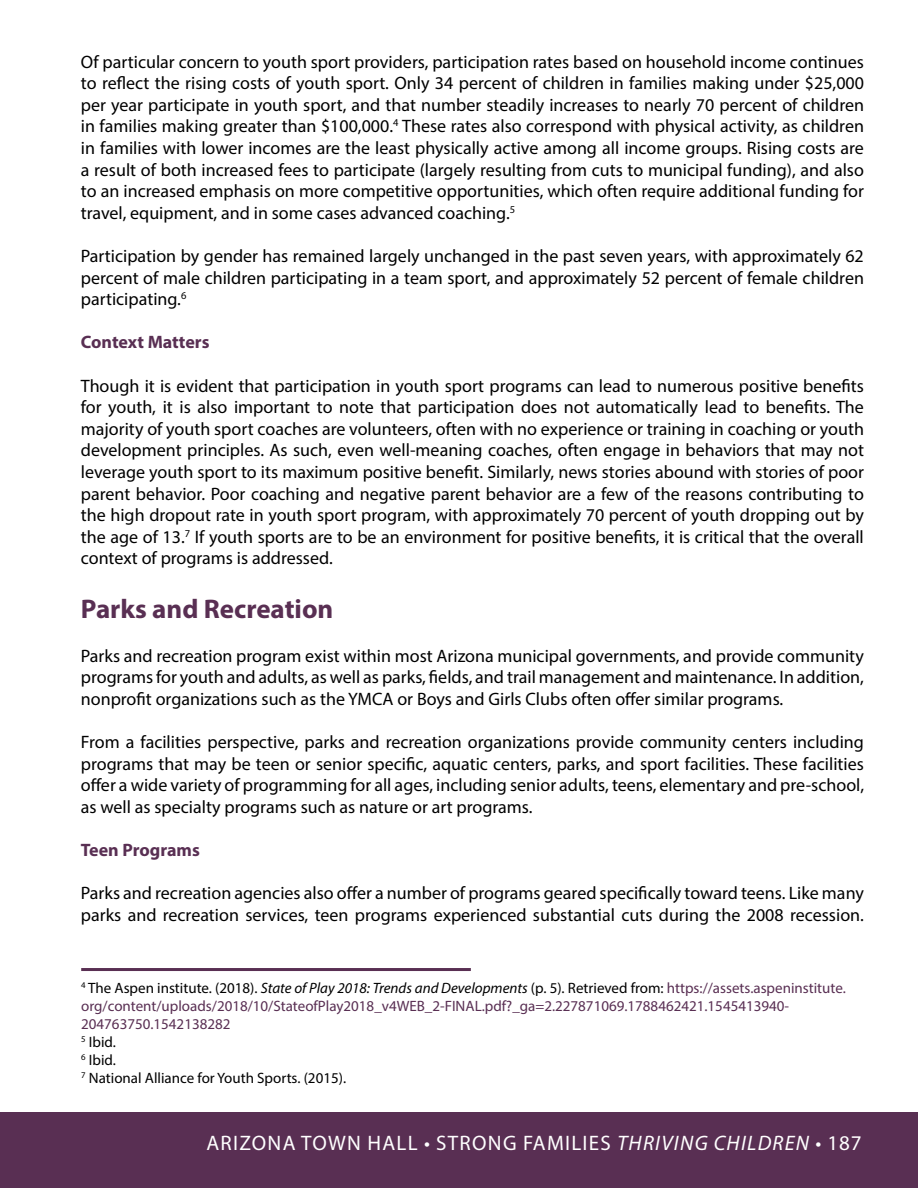
<style>
.page{position:relative;width:918px;height:1188px;background:#fff}
.page>*{position:absolute;margin:0;border:0;box-sizing:border-box;transform-origin:0 0}
.t1{font:700 27px "Myriad Pro";color:#592f53}
.t2{font:21px "Myriad Pro";letter-spacing:.06em;color:#fff}
.t3{font:18px/21.6px "Myriad Pro";color:#000;text-align:justify}
.t4{font:700 18px "Myriad Pro";color:#592f53}
.t5{font:15px/18px "Myriad Pro";color:#592f53}
.s1{color:#000}
.s2{font-style:italic;color:#000}
.s3{font-style:italic}
</style>
<div class="page">
<hr style="left:81px;top:968px;width:390px;height:3px;background:#592f53">
<div style="left:0;top:1112px;width:918px;height:76px;background:#592f53"></div>
<p class="t3" style="left:81px;top:50px;width:785px">Of particular concern to youth sport providers, participation rates based on household income continues to reflect the rising costs of youth sport. Only 34 percent of children in families making under $25,000 per year participate in youth sport, and that number steadily increases to nearly 70 percent of children in families making greater than $100,000.<sup>4</sup> These rates also correspond with physical activity, as children in families with lower incomes are the least physically active among all income groups. Rising costs are a result of both increased fees to participate (largely resulting from cuts to municipal funding), and also to an increased emphasis on more competitive opportunities, which often require additional funding for travel, equipment, and in some cases advanced coaching.<sup>5</sup></p>
<p class="t3" style="left:81px;top:245px;width:785px">Participation by gender has remained largely unchanged in the past seven years, with approximately 62 percent of male children participating in a team sport, and approximately 52 percent of female children participating.<sup>6</sup></p>
<p class="t4" style="left:81px;top:330px;width:130px">Context Matters</p>
<p class="t3" style="left:81px;top:374px;width:785px">Though it is evident that participation in youth sport programs can lead to numerous positive benefits for youth, it is also important to note that participation does not automatically lead to benefits. The majority of youth sport coaches are volunteers, often with no experience or training in coaching or youth development principles. As such, even well-meaning coaches, often engage in behaviors that may not leverage youth sport to its maximum positive benefit. Similarly, news stories abound with stories of poor parent behavior. Poor coaching and negative parent behavior are a few of the reasons contributing to the high dropout rate in youth sport program, with approximately 70 percent of youth dropping out by the age of 13.<sup>7</sup> If youth sports are to be an environment for positive benefits, it is critical that the overall context of programs is addressed.</p>
<h1 class="t1" style="left:81px;top:592px;width:254px">Parks and Recreation</h1>
<p class="t3" style="left:81px;top:644px;width:785px">Parks and recreation program exist within most Arizona municipal governments, and provide community programs for youth and adults, as well as parks, fields, and trail management and maintenance. In addition, nonprofit organizations such as the YMCA or Boys and Girls Clubs often offer similar programs.</p>
<p class="t3" style="left:81px;top:731px;width:785px">From a facilities perspective, parks and recreation organizations provide community centers including programs that may be teen or senior specific, aquatic centers, parks, and sport facilities. These facilities offer a wide variety of programming for all ages, including senior adults, teens, elementary and pre-school, as well as specialty programs such as nature or art programs.</p>
<p class="t4" style="left:81px;top:838px;width:120px">Teen Programs</p>
<p class="t3" style="left:81px;top:882px;width:785px">Parks and recreation agencies also offer a number of programs geared specifically toward teens. Like many parks and recreation services, teen programs experienced substantial cuts during the 2008 recession.</p>
<p class="t5" style="left:81px;top:979px;width:766px"><sup>4</sup> <span class="s1">The Aspen institute. (2018).</span> <span class="s2">State of Play 2018: Trends and Developments</span> <span class="s1">(p. 5). Retrieved from:</span> https://assets.aspeninstitute. org/content/uploads/2018/10/StateofPlay2018_v4WEB_2-FINAL.pdf?_ga=2.227871069.1788462421.1545413940- 204763750.1542138282<br><sup>5</sup> <span class="s1">Ibid.<br></span><sup>6</sup> <span class="s1">Ibid.<br></span><sup>7</sup> <span class="s1">National Alliance for Youth Sports. (2015).</span></p>
<p class="t2" style="left:207px;top:1130px;width:657px">ARIZONA TOWN HALL • STRONG FAMILIES <span class="s3">THRIVING CHILDREN</span> • 187</p>
</div>
